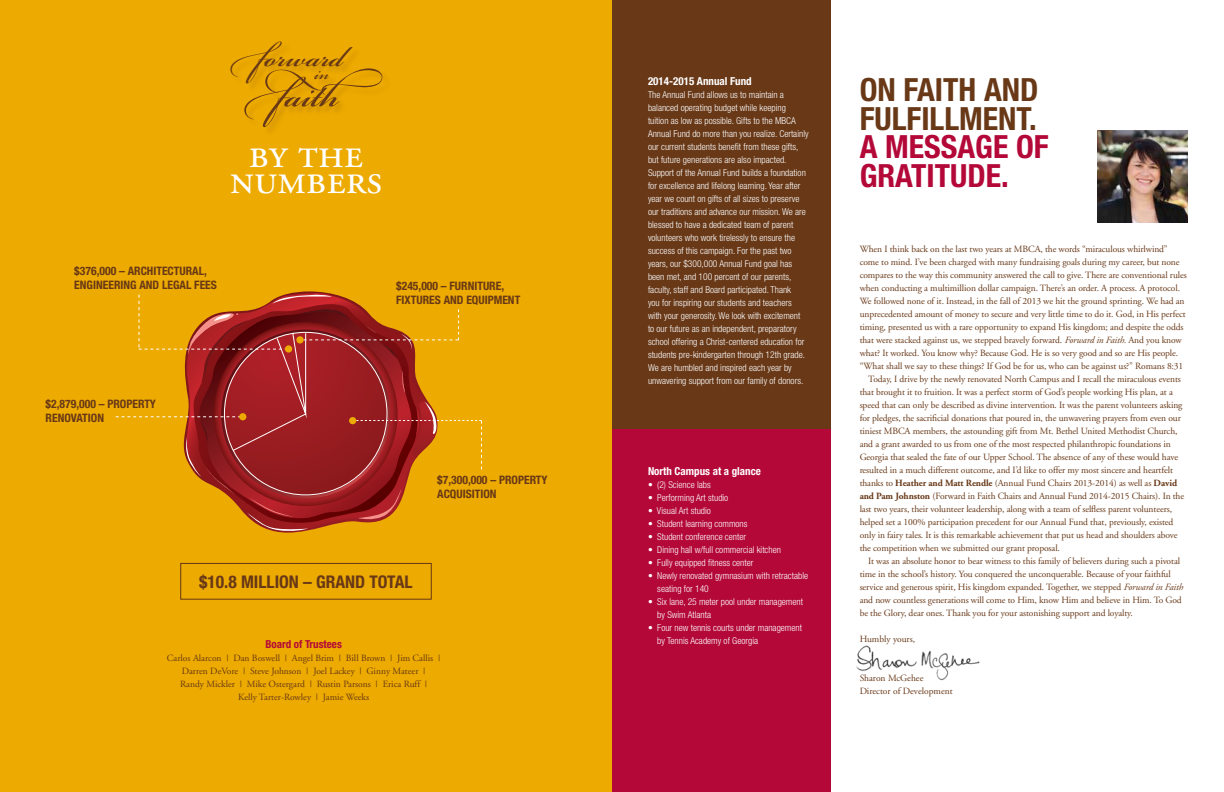
<style>
.page{position:relative;width:1224px;height:792px;background:#fff}
.page>*{position:absolute;margin:0;border:0;box-sizing:border-box;transform-origin:0 0}
.t1{font:51.6px "Bickham Script MM Beg 600";color:#683817}
.t2{font:43.1px "Bickham Script MM 600";color:#683817}
.t3{font:42.4px "Adobe Garamond Regular SC";color:#fff}
.t4{font:700 condensed 32px/28.6px "Helvetica Neue";color:#683817}
.t5{font:700 condensed 32px/28.6px "Helvetica Neue";color:#b30838}
.t6{font:25.8px "Bickham Script MM 600";color:#683817}
.t7{font:700 condensed 17.5px "Helvetica Neue";color:#683817}
.t8{font:700 condensed 11.7px/13.8px "Helvetica Neue";color:#683817}
.t9{font:700 condensed 11px "Helvetica Neue";color:#fff}
.t10{font:700 condensed 11px "Helvetica Neue";color:#b30838}
.t11{font:9.5px/13px "Adobe Garamond";letter-spacing:-.01em;color:#683817}
.t12{font:300 condensed 9.5px/13px "Helvetica Neue";color:#fff}
.s1{font-family:"Bickham Script MM Beg 600"}
.s2{font-family:"Bickham Script MM 600"}
.s3{font-family:"Bickham Script MM Alt II 600"}
.s4{font-style:italic}
.s5{font-weight:700}
</style>
<div class="page">
<div style="left:612px;top:421px;width:219px;height:371px;background:#b30838"></div>
<div style="left:612px;top:0;width:219px;height:428px;background:#683817"></div>
<img style="left:856px;top:645px;width:124px;height:36px">
<div style="left:0;top:0;width:612px;height:792px;background:#edaa00"></div>
<img style="left:1097px;top:130px;width:91px;height:92px">
<svg style="left:116px;top:293px;width:366px;height:239px"></svg>
<div style="left:285px;top:345px;width:7px;height:8px;background:#edaa00;border-radius:50%"></div>
<div style="left:296px;top:336px;width:8px;height:8px;background:#edaa00;border-radius:50%"></div>
<div style="left:349px;top:417px;width:7px;height:7px;background:#edaa00;border-radius:50%"></div>
<div style="left:239px;top:413px;width:7px;height:7px;background:#edaa00;border-radius:50%"></div>
<div style="left:180px;top:563px;width:252px;height:36px;border:1px solid #683817"></div>
<h2 class="t2" style="left:238px;top:33px;width:107px"><span class="s1">f</span>orward</h2>
<h1 class="t1" style="left:253px;top:70px;width:133px">f<span class="s2">a i</span>t<span class="s3">h</span></h1>
<h3 class="t6" style="left:315px;top:60px;width:16px">in</h3>
<h3 class="t3" style="left:249px;top:131px;width:116px">by the</h3>
<h3 class="t3" style="left:230px;top:157px;width:154px">numbers</h3>
<p class="t8" style="left:74px;top:264px;width:144px">$376,000 – ARCHITECTURAL,<br>ENGINEERING AND LEGAL FEES</p>
<p class="t8" style="left:396px;top:279px;width:126px">$245,000 – FURNITURE,<br>FIXTURES AND EQUIPMENT</p>
<p class="t8" style="left:46px;top:397px;width:112px">$2,879,000 – PROPERTY<br>RENOVATION</p>
<p class="t8" style="left:437px;top:473px;width:112px">$7,300,000 – PROPERTY<br>ACQUISITION</p>
<h3 class="t7" style="left:199px;top:571px;width:215px">$10.8 MILLION – GRAND TOTAL</h3>
<p class="t10" style="left:265px;top:637px;width:78px">Board of Trustees</p>
<p class="t11" style="left:167px;top:652px;width:275px;text-align:center">Carlos Alarcon | Dan Boswell | Angel Brim | Bill Brown | Jim Callis | Darren DeVore | Steve Johnson | Joel Lackey | Ginny Mateer |<br>Randy Mickler | Mike Ostergard | Rustin Parsons | Erica Ruff |<br>Kelly Tarter-Rowley | Jamie Weeks</p>
<p class="t9" style="left:648px;top:74px;width:105px">2014-2015 Annual Fund</p>
<p class="t12" style="left:648px;top:88px;width:162px">The Annual Fund allows us to maintain a balanced operating budget while keeping tuition as low as possible. Gifts to the MBCA Annual Fund do more than you realize. Certainly our current students benefit from these gifts, but future generations are also impacted.<br>Support of the Annual Fund builds a foundation for excellence and lifelong learning. Year after year we count on gifts of all sizes to preserve our traditions and advance our mission. We are blessed to have a dedicated team of parent volunteers who work tirelessly to ensure the success of this campaign. For the past two years, our $300,000 Annual Fund goal has been met, and 100 percent of our parents, faculty, staff and Board participated. Thank<br>you for inspiring our students and teachers<br>with your generosity. We look with excitement to our future as an independent, preparatory school offering a Christ-centered education for students pre-kindergarten through 12th grade.<br>We are humbled and inspired each year by unwavering support from our family of donors.</p>
<p class="t9" style="left:648px;top:464px;width:114px">North Campus at a glance</p>
<p class="t12" style="left:648px;top:478px;width:64px">• (2) Science labs</p>
<p class="t12" style="left:648px;top:491px;width:82px">• Performing Art studio</p>
<p class="t12" style="left:648px;top:504px;width:64px">• Visual Art studio</p>
<p class="t12" style="left:648px;top:517px;width:101px">• Student learning commons</p>
<p class="t12" style="left:648px;top:530px;width:100px">• Student conference center</p>
<p class="t12" style="left:648px;top:543px;width:135px">• Dining hall w/full commercial kitchen</p>
<p class="t12" style="left:648px;top:556px;width:107px">• Fully equipped fitness center</p>
<p class="t12" style="left:657px;top:569px;width:152px;text-indent:-9px">• Newly renovated gymnasium with retractable seating for 140</p>
<p class="t12" style="left:657px;top:595px;width:147px;text-indent:-9px">• Six lane, 25 meter pool under management by Swim Atlanta</p>
<p class="t12" style="left:657px;top:621px;width:146px;text-indent:-9px">• Four new tennis courts under management by Tennis Academy of Georgia</p>
<h3 class="t4" style="left:860px;top:75px;width:180px">ON FAITH AND<br>FULFILLMENT.</h3>
<h3 class="t5" style="left:860px;top:132px;width:191px">A MESSAGE OF<br>GRATITUDE.</h3>
<p class="t11" style="left:860px;top:243px;width:310px">When I think back on the last two years at MBCA, the words “miraculous whirlwind”</p>
<p class="t11" style="left:860px;top:256px;width:321px">come to mind. I’ve been charged with many fundraising goals during my career, but none</p>
<p class="t11" style="left:860px;top:269px;width:329px">compares to the way this community answered the call to give. There are conventional rules</p>
<p class="t11" style="left:860px;top:282px;width:322px">when conducting a multimillion dollar campaign. There’s an order. A process. A protocol.</p>
<p class="t11" style="left:860px;top:295px;width:326px">We followed none of it. Instead, in the fall of 2013 we hit the ground sprinting. We had an</p>
<p class="t11" style="left:860px;top:308px;width:327px">unprecedented amount of money to secure and very little time to do it. God, in His perfect</p>
<p class="t11" style="left:860px;top:321px;width:325px">timing, presented us with a rare opportunity to expand His kingdom; and despite the odds</p>
<p class="t11" style="left:860px;top:334px;width:324px">that were stacked against us, we stepped bravely forward. <span class="s4">Forward in Faith.</span> And you know</p>
<p class="t11" style="left:860px;top:347px;width:320px">what? It worked. You know why? Because God. He is so very good and so are His people.</p>
<p class="t11" style="left:860px;top:360px;width:325px">“What shall we say to these things? If God be for us, who can be against us?” Romans 8:31</p>
<p class="t11" style="left:868px;top:373px;width:314px">Today, I drive by the newly renovated North Campus and I recall the miraculous events</p>
<p class="t11" style="left:860px;top:386px;width:315px">that brought it to fruition. It was a perfect storm of God’s people working His plan, at a</p>
<p class="t11" style="left:860px;top:399px;width:324px">speed that can only be described as divine intervention. It was the parent volunteers asking</p>
<p class="t11" style="left:860px;top:412px;width:323px">for pledges, the sacrificial donations that poured in, the unwavering prayers from even our</p>
<p class="t11" style="left:860px;top:425px;width:319px">tiniest MBCA members, the astounding gift from Mt. Bethel United Methodist Church,</p>
<p class="t11" style="left:860px;top:438px;width:313px">and a grant awarded to us from one of the most respected philanthropic foundations in</p>
<p class="t11" style="left:860px;top:451px;width:320px">Georgia that sealed the fate of our Upper School. The absence of any of these would have</p>
<p class="t11" style="left:860px;top:464px;width:315px">resulted in a much different outcome, and I’d like to offer my most sincere and heartfelt</p>
<p class="t11" style="left:860px;top:477px;width:319px">thanks to <span class="s5">Heather and Matt Rendle</span> (Annual Fund Chairs 2013-2014) as well as <span class="s5">David</span></p>
<p class="t11" style="left:860px;top:490px;width:326px"><span class="s5">and Pam Johnston</span> (Forward in Faith Chairs and Annual Fund 2014-2015 Chairs). In the</p>
<p class="t11" style="left:860px;top:503px;width:314px">last two years, their volunteer leadership, along with a team of selfless parent volunteers,</p>
<p class="t11" style="left:860px;top:516px;width:315px">helped set a 100% participation precedent for our Annual Fund that, previously, existed</p>
<p class="t11" style="left:860px;top:529px;width:319px">only in fairy tales. It is this remarkable achievement that put us head and shoulders above</p>
<p class="t11" style="left:860px;top:542px;width:202px">the competition when we submitted our grant proposal.</p>
<p class="t11" style="left:868px;top:555px;width:313px">It was an absolute honor to bear witness to this family of believers during such a pivotal</p>
<p class="t11" style="left:860px;top:568px;width:313px">time in the school’s history. You conquered the unconquerable. Because of your faithful</p>
<p class="t11" style="left:860px;top:581px;width:325px">service and generous spirit, His kingdom expanded. Together, we stepped <span class="s4">Forward in Faith</span></p>
<p class="t11" style="left:860px;top:594px;width:324px">and now countless generations will come to Him, know Him and believe in Him. To God</p>
<p class="t11" style="left:860px;top:607px;width:275px">be the Glory, dear ones. Thank you for your astonishing support and loyalty.</p>
<p class="t11" style="left:860px;top:633px;width:57px">Humbly yours,</p>
<p class="t11" style="left:860px;top:672px;width:95px">Sharon McGehee<br>Director of Development</p>
</div>
